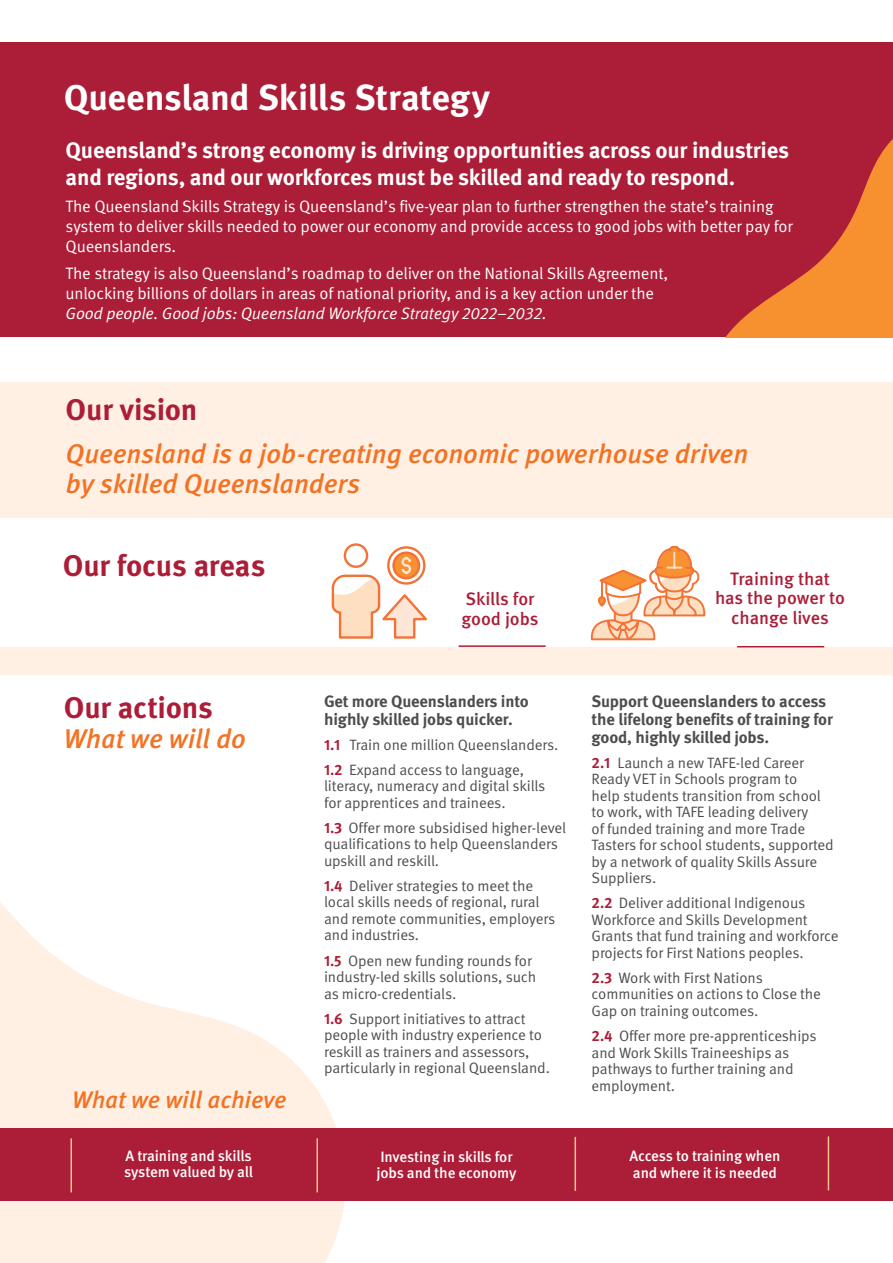
<style>
.page{position:relative;width:893px;height:1263px;background:#fff}
.page>*{position:absolute;margin:0;border:0;box-sizing:border-box;transform-origin:0 0}
.t1{font:700 36px "Meta Pro";letter-spacing:-.01em;color:#fff}
.t2{font:700 30px "Meta Pro";letter-spacing:-.01em;color:#ac1d37}
.t3{font:italic 500 27px/30px "Meta Pro";letter-spacing:-.005em;color:#f37223}
.t4{font:italic 500 24px "Meta Pro";letter-spacing:-.005em;color:#f37223}
.t5{font:700 22.5px/27px "Meta Pro";letter-spacing:-.01em;color:#fff}
.t6{font:500 18px/19.5px "Meta Pro";letter-spacing:-.005em;color:#ac1d37}
.t7{font:16.5px/19.8px "Meta Pro Norm";letter-spacing:-.01em;color:#fff}
.t8{font:700 16.5px/18px "Meta Pro";letter-spacing:-.01em;color:#4d4d4f}
.t9{font:16.5px "Meta Pro Norm Ita";letter-spacing:-.01em;color:#fff}
.t10{font:15px/16.5px "Meta Pro Norm";letter-spacing:-.01em;color:#4d4d4f}
.t11{font:500 15px/16.5px "Meta Pro";letter-spacing:-.01em;color:#fff}
.s1{font-family:"Meta Pro";font-weight:700;color:#ac1d37}
</style>
<div class="page">
<hr style="left:892px;top:0;width:1px;height:530px;background:#f6f6f3">
<div style="left:0;top:648px;width:893px;height:27px;background:#fff0e3"></div>
<div style="left:0;top:382px;width:893px;height:135px;background:#fff0e3"></div>
<div style="left:0;top:43px;width:893px;height:294px;background:#ac1d37"></div>
<svg style="left:726px;top:139px;width:167px;height:198px"></svg>
<svg style="left:0;top:902px;width:364px;height:361px;fill:#fff0e3"></svg>
<svg style="left:332px;top:543px;width:95px;height:96px"></svg>
<hr style="left:459px;top:645px;width:87px;height:2px;background:#ac1d37">
<hr style="left:737px;top:646px;width:87px;height:1px;background:#ac1d37">
<svg style="left:591px;top:546px;width:114px;height:95px"></svg>
<div style="left:0;top:1128px;width:893px;height:72px;background:#ac1d37"></div>
<hr style="left:316px;top:1138px;width:2px;height:54px;background:#fcc590">
<hr style="left:70px;top:1138px;width:2px;height:54px;background:#fcc590">
<hr style="left:574px;top:1137px;width:2px;height:54px;background:#fcc590">
<hr style="left:828px;top:1136px;width:1px;height:54px;background:#fcc590">
<h1 class="t1" style="left:64px;top:70px;width:428px">Queensland Skills Strategy</h1>
<h3 class="t5" style="left:66px;top:135px;width:725px">Queensland’s strong economy is driving opportunities across our industries and regions, and our workforces must be skilled and ready to respond.</h3>
<p class="t7" style="left:66px;top:195px;width:729px">The Queensland Skills Strategy is Queensland’s five-year plan to further strengthen the state’s training system to deliver skills needed to power our economy and provide access to good jobs with better pay for<br>Queenslanders.</p>
<p class="t7" style="left:66px;top:262px;width:604px">The strategy is also Queensland’s roadmap to deliver on the National Skills Agreement, unlocking billions of dollars in areas of national priority, and is a key action under the</p>
<p class="t9" style="left:66px;top:300px;width:483px">Good people. Good jobs: Queensland Workforce Strategy 2022–2032.</p>
<h2 class="t2" style="left:66px;top:386px;width:133px">Our vision</h2>
<h3 class="t3" style="left:66px;top:437px;width:684px">Queensland is a job-creating economic powerhouse driven by skilled Queenslanders</h3>
<h2 class="t2" style="left:63px;top:542px;width:204px">Our focus areas</h2>
<h2 class="t2" style="left:64px;top:685px;width:150px">Our actions</h2>
<h3 class="t3" style="left:64px;top:722px;width:184px">What we will do</h3>
<h3 class="t4" style="left:72px;top:1081px;width:216px">What we will achieve</h3>
<p class="t6" style="left:462px;top:588px;width:78px">Skills for good jobs</p>
<p class="t6" style="left:715px;top:568px;width:132px;text-align:center">Training that has the power to change lives</p>
<p class="t8" style="left:324px;top:691px;width:206px">Get more Queenslanders into highly skilled jobs quicker.</p>
<p class="t10" style="left:324px;top:731px;width:236px;line-height:25px"><span class="s1">1.1</span> Train one million Queenslanders.<br><span class="s1">1.2</span> Expand access to language,</p>
<p class="t10" style="left:324px;top:777px;width:223px">literacy, numeracy and digital skills for apprentices and trainees.</p>
<p class="t10" style="left:324px;top:818px;width:244px"><span class="s1">1.3</span> Offer more subsidised higher-level qualifications to help Queenslanders upskill and reskill.</p>
<p class="t10" style="left:324px;top:876px;width:233px"><span class="s1">1.4</span> Deliver strategies to meet the local skills needs of regional, rural and remote communities, employers and industries.</p>
<p class="t10" style="left:324px;top:951px;width:214px"><span class="s1">1.5</span> Open new funding rounds for industry-led skills solutions, such as micro-credentials.</p>
<p class="t10" style="left:324px;top:1009px;width:227px"><span class="s1">1.6</span> Support initiatives to attract people with industry experience to reskill as trainers and assessors, particularly in regional Queensland.</p>
<p class="t8" style="left:592px;top:691px;width:243px">Support Queenslanders to access the lifelong benefits of training for good, highly skilled jobs.</p>
<p class="t10" style="left:592px;top:753px;width:244px"><span class="s1">2.1</span> Launch a new TAFE-led Career<br>Ready VET in Schools program to<br>help students transition from school to work, with TAFE leading delivery<br>of funded training and more Trade<br>Tasters for school students, supported by a network of quality Skills Assure<br>Suppliers.</p>
<p class="t10" style="left:592px;top:894px;width:248px"><span class="s1">2.2</span> Deliver additional Indigenous Workforce and Skills Development Grants that fund training and workforce projects for First Nations peoples.</p>
<p class="t10" style="left:592px;top:968px;width:231px"><span class="s1">2.3</span> Work with First Nations communities on actions to Close the<br>Gap on training outcomes.</p>
<p class="t10" style="left:592px;top:1026px;width:226px"><span class="s1">2.4</span> Offer more pre-apprenticeships and Work Skills Traineeships as pathways to further training and employment.</p>
<p class="t11" style="left:124px;top:1146px;width:130px">A training and skills system valued by all</p>
<p class="t11" style="left:377px;top:1147px;width:141px">Investing in skills for jobs and the economy</p>
<p class="t11" style="left:629px;top:1147px;width:152px">Access to training when and where it is needed</p>
</div>
